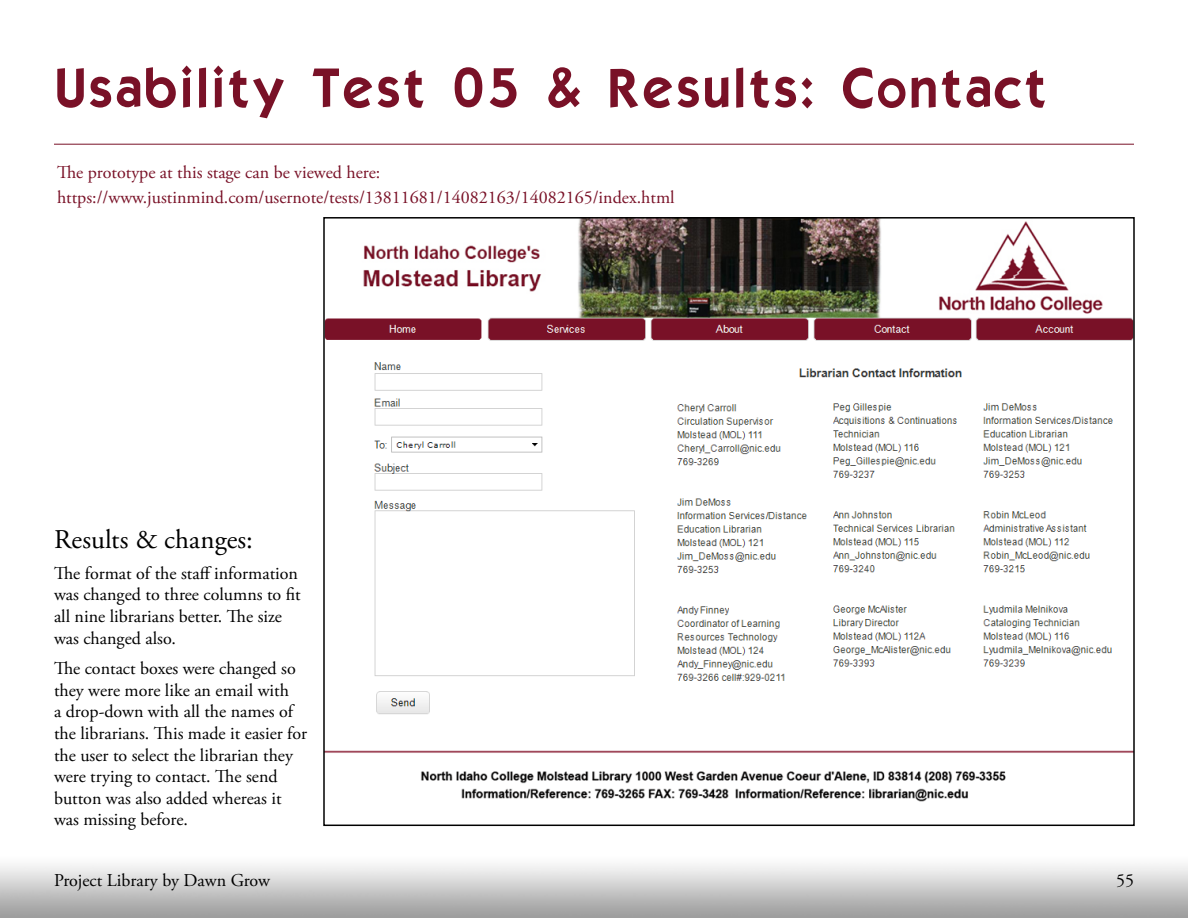
<style>
.page{position:relative;width:1188px;height:918px;background:#fff}
.page>*{position:absolute;margin:0;border:0;box-sizing:border-box;transform-origin:0 0}
.t1{font:54px "ELEGANCE";letter-spacing:.1em;color:#791127}
.t2{font:27px "Adobe Garamond Pro";letter-spacing:.005em;color:#000}
.t3{font:18px/21.6px "Adobe Garamond Pro";color:#000}
.t4{font:18px/24.6px "Adobe Garamond Pro";color:#791127}
</style>
<div class="page">
<hr style="left:54px;top:144px;width:1080px;height:1px;background:#791127">
<img style="left:326px;top:220px;width:806px;height:582px">
<h1 class="t1" style="left:57px;top:54px;width:990px">Usability Test 05 &amp; Results: Contact</h1>
<p class="t4" style="left:57px;top:161px;width:619px">The prototype at this stage can be viewed here: https://www.justinmind.com/usernote/tests/13811681/14082163/14082165/index.html</p>
<h2 class="t2" style="left:54px;top:523px;width:200px">Results &amp; changes:</h2>
<p class="t3" style="left:54px;top:563px;width:248px">The format of the staff information was changed to three columns to fit all nine librarians better. The size was changed also.</p>
<p class="t3" style="left:54px;top:658px;width:255px">The contact boxes were changed so they were more like an email with<br>a drop-down with all the names of the librarians. This made it easier for the user to select the librarian they were trying to contact. The send button was also added whereas it was missing before.</p>
<p class="t3" style="left:54px;top:870px;width:217px">Project Library by Dawn Grow</p>
<p class="t3" style="left:1116px;top:870px;width:19px">55</p>
</div>
